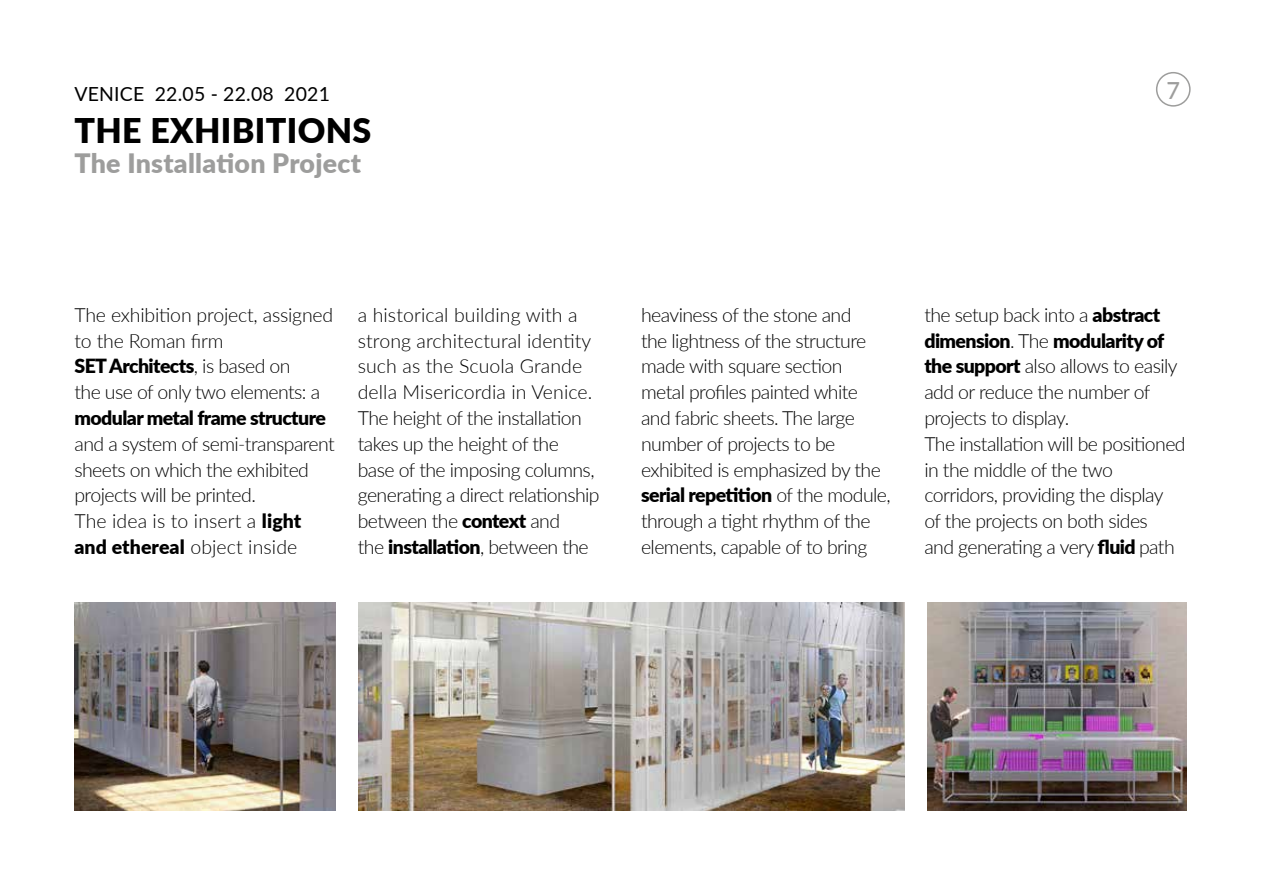
<style>
.page{position:relative;width:1263px;height:893px;background:#fff}
.page>*{position:absolute;margin:0;border:0;box-sizing:border-box;transform-origin:0 0}
.t1{font:900 34.05px "Lato";letter-spacing:.01em;color:#000}
.t2{font:900 26.7px "Lato";letter-spacing:.01em;color:#9d9d9c}
.t3{font:500 23.55px "Lato";color:#9d9d9c}
.t4{font:300 19.5px/25.8px "Lato";letter-spacing:-.03em;color:#000}
.t5{font:300 19.5px/25.8px "Lato";letter-spacing:-.01em;color:#000}
.t6{font:900 19.5px "Lato";letter-spacing:-.03em;color:#000}
.t7{font:19.5px "Lato";letter-spacing:.01em;color:#000}
.s1{font-weight:900}
</style>
<div class="page">
<div style="left:1156px;top:72px;width:34px;height:35px;border:2px solid #9d9d9c;border-radius:50%"></div>
<img style="left:74px;top:602px;width:262px;height:209px">
<img style="left:358px;top:602px;width:547px;height:209px">
<img style="left:927px;top:602px;width:259px;height:209px">
<p class="t7" style="left:74px;top:80px;width:257px">VENICE 22.05 - 22.08 2021</p>
<h1 class="t1" style="left:74px;top:105px;width:298px">THE EXHIBITIONS</h1>
<h2 class="t2" style="left:74px;top:143px;width:288px">The Installation Project</h2>
<p class="t3" style="left:1166px;top:73px;width:15px">7</p>
<p class="t5" style="left:74px;top:301px;width:260px">The exhibition project, assigned to the Roman firm<br><span class="s1">SET Architects</span>, is based on<br>the use of only two elements: a</p>
<p class="t6" style="left:74px;top:403px;width:253px">modular metal frame structure</p>
<p class="t4" style="left:74px;top:430px;width:262px">and a system of semi-transparent sheets on which the exhibited projects will be printed.<br>The idea is to insert a <span class="s1">light and ethereal</span> object inside</p>
<p class="t4" style="left:358px;top:301px;width:243px">a historical building with a strong architectural identity such as the Scuola Grande della Misericordia in Venice.<br>The height of the installation takes up the height of the base of the imposing columns, generating a direct relationship between the <span class="s1">context</span> and<br>the <span class="s1">installation</span>, between the</p>
<p class="t4" style="left:641px;top:301px;width:251px">heaviness of the stone and<br>the lightness of the structure made with square section metal profiles painted white and fabric sheets. The large number of projects to be exhibited is emphasized by the <span class="s1">serial repetition</span> of the module, through a tight rhythm of the elements, capable of to bring</p>
<p class="t4" style="left:924px;top:301px;width:263px">the setup back into a <span class="s1">abstract dimension</span>. The <span class="s1">modularity of the support</span> also allows to easily add or reduce the number of projects to display.<br>The installation will be positioned in the middle of the two corridors, providing the display<br>of the projects on both sides<br>and generating a very <span class="s1">fluid</span> path</p>
</div>
